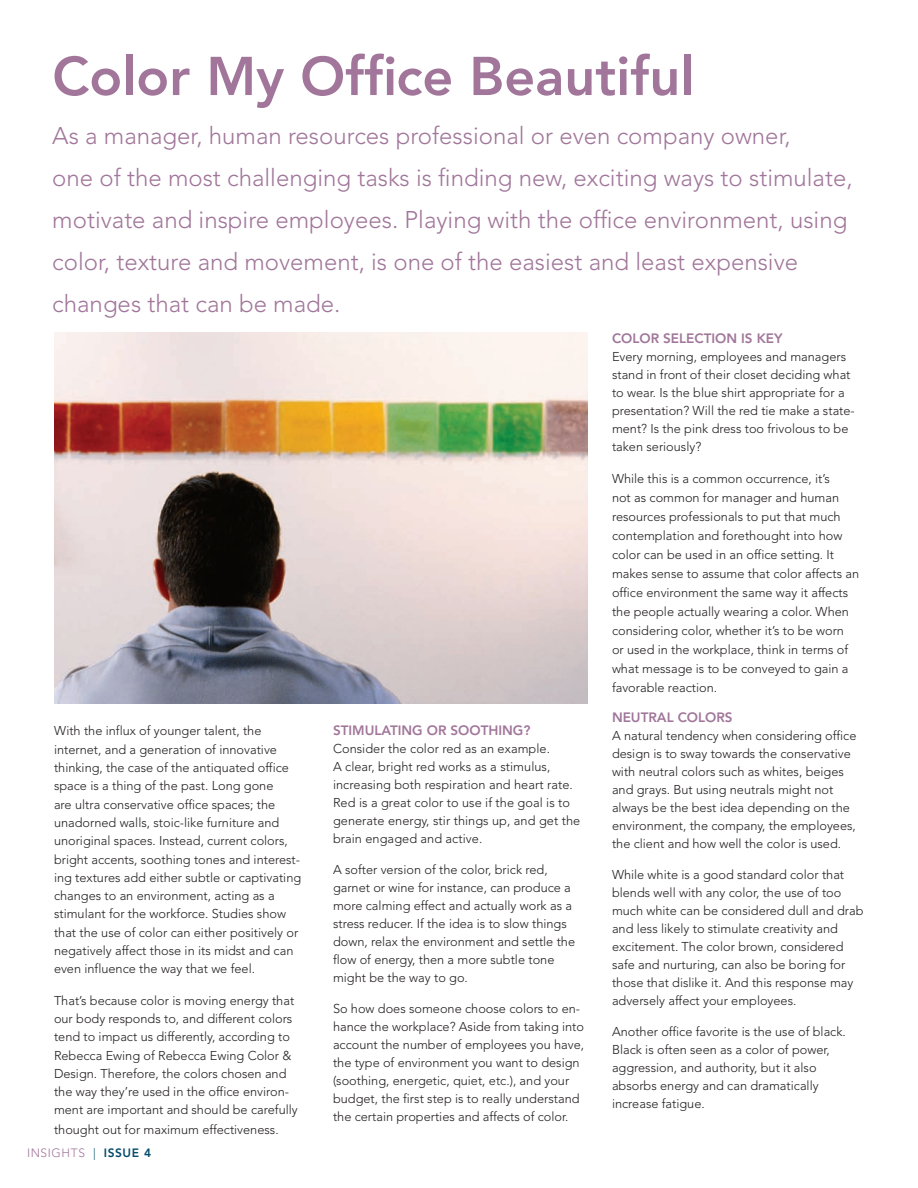
<style>
.page{position:relative;width:918px;height:1188px;background:#fff}
.page>*{position:absolute;margin:0;border:0;box-sizing:border-box;transform-origin:0 0}
.t1{font:800 54px "Avenir";color:#a1769a}
.t2{font:300 24px/42px "Avenir";color:#a1769a}
.Body{font:800 13.5px "Avenir";color:#a1769a}
.Body-2{font:300 12.75px/18px "Avenir";color:#231f20}
.t3{font:300 12px "Avenir";color:#a1769a}
.t4{font:800 12px "Avenir";letter-spacing:.05em;color:#054d6a}
.s1{font-weight:300}
</style>
<div class="page">
<img style="left:54px;top:332px;width:533px;height:372px">
<p class="t1" style="left:52px;top:44px;width:644px">COLOR MY OFFICE BEAUTIFUL</p>
<p class="t2" style="left:52px;top:115px;width:802px">As a manager, human resources professional or even company owner,<br>one of the most challenging tasks is finding new, exciting ways to stimulate, motivate and inspire employees. Playing with the office environment, using color, texture and movement, is one of the easiest and least expensive changes that can be made.</p>
<p class="Body-2" style="left:54px;top:722px;width:249px">With the influx of younger talent, the internet, and a generation of innovative thinking, the case of the antiquated office space is a thing of the past. Long gone<br>are ultra conservative office spaces; the unadorned walls, stoic-like furniture and unoriginal spaces. I nstead, current colors, bright accents, soothing tones and interest&shy;ing textures add either subtle or captivating changes to an environment, acting as a stimulant for the workforce. Studies show that the use of color can either positively or negatively affect those in its midst and can even influence the way that we feel.</p>
<p class="Body-2" style="left:54px;top:991px;width:245px">That’s because color is moving energy that our body responds to, and different colors tend to impact us differently, according to Rebecca Ewing of Rebecca Ewing Color &amp; Design. Therefore, the colors chosen and the way they’re used in the office environ&shy;ment are important and should be carefully</p>
<p class="Body-2" style="left:54px;top:1121px;width:226px">thought out for maximum effectiveness.</p>
<p class="t3" style="left:27px;top:1145px;width:7px">INSI</p>
<p class="t3" style="left:52px;top:1145px;width:27px">GHTS</p>
<p class="t4" style="left:93px;top:1145px;width:60px"><span class="s1">|</span> ISSUE 4</p>
<p class="Body" style="left:333px;top:723px;width:199px">STIMULATING OR SOOTHING?</p>
<p class="Body-2" style="left:333px;top:740px;width:249px">Consider the color red as an example.<br>A clear, bright red works as a stimulus, increasing both respiration and heart rate.<br>Red is a great color to use if the goal is to generate energy, stir things up, and get the brain engaged and active.</p>
<p class="Body-2" style="left:333px;top:861px;width:244px">A softer version of the color, brick red, garnet or wine for instance, can produce a more calming effect and actually work as a stress reducer. If the idea is to slow things down, relax the environment and settle the flow of energy, then a more subtle tone might be the way to go.</p>
<p class="Body-2" style="left:333px;top:1000px;width:253px">So how does someone choose colors to en&shy;hance the workplace? Aside from taking into account the number of employees you have, the type of environment you want to design (soothing, energetic, quiet, etc.), and your budget, the first step is to really understand the certain properties and affects of color.</p>
<p class="Body" style="left:612px;top:330px;width:172px">COLOR SE LECTION IS KEY</p>
<p class="Body-2" style="left:612px;top:347px;width:244px">Every morning, employees and managers stand in front of their closet deciding what to wear. Is the blue shirt appropriate for a presentation? Will the red tie make a state&shy;ment? Is the pink dress too frivolous to be taken seriously?</p>
<p class="Body-2" style="left:612px;top:469px;width:249px;line-height:19px">While this is a common occurrence, it’s<br>not as common for manager and human resources professionals to put that much contemplation and forethought into how color can be used in an office setting. It makes sense to assume that color affects an office environment the same way it affects the people actually wearing a color. When considering color, whether it’s to be worn<br>or used in the workplace, think in terms of what message is to be conveyed to gain a favorable reaction.</p>
<p class="Body" style="left:612px;top:710px;width:10px">NEU</p>
<p class="Body" style="left:641px;top:710px;width:92px">TRAL COLORS</p>
<p class="Body-2" style="left:612px;top:727px;width:246px">A natural tendency when considering office design is to sway towards the conservative with neutral colors such as whites, beiges and grays. But using neutrals might not always be the best idea depending on the environment, the company, the employees, the client and how well the color is used.</p>
<p class="Body-2" style="left:612px;top:866px;width:253px">While white is a good standard color that blends well with any color, the use of too much white can be considered dull and drab and less likely to stimulate creativity and excitement. The color brown, considered safe and nurturing, can also be boring for those that dislike it. And this response may adversely affect your employees.</p>
<p class="Body-2" style="left:612px;top:1023px;width:235px">Another office favorite is the use of black.<br>Black is often seen as a color of power, aggression, and authority, but it also absorbs energy and can dramatically increase fatigue.</p>
</div>
